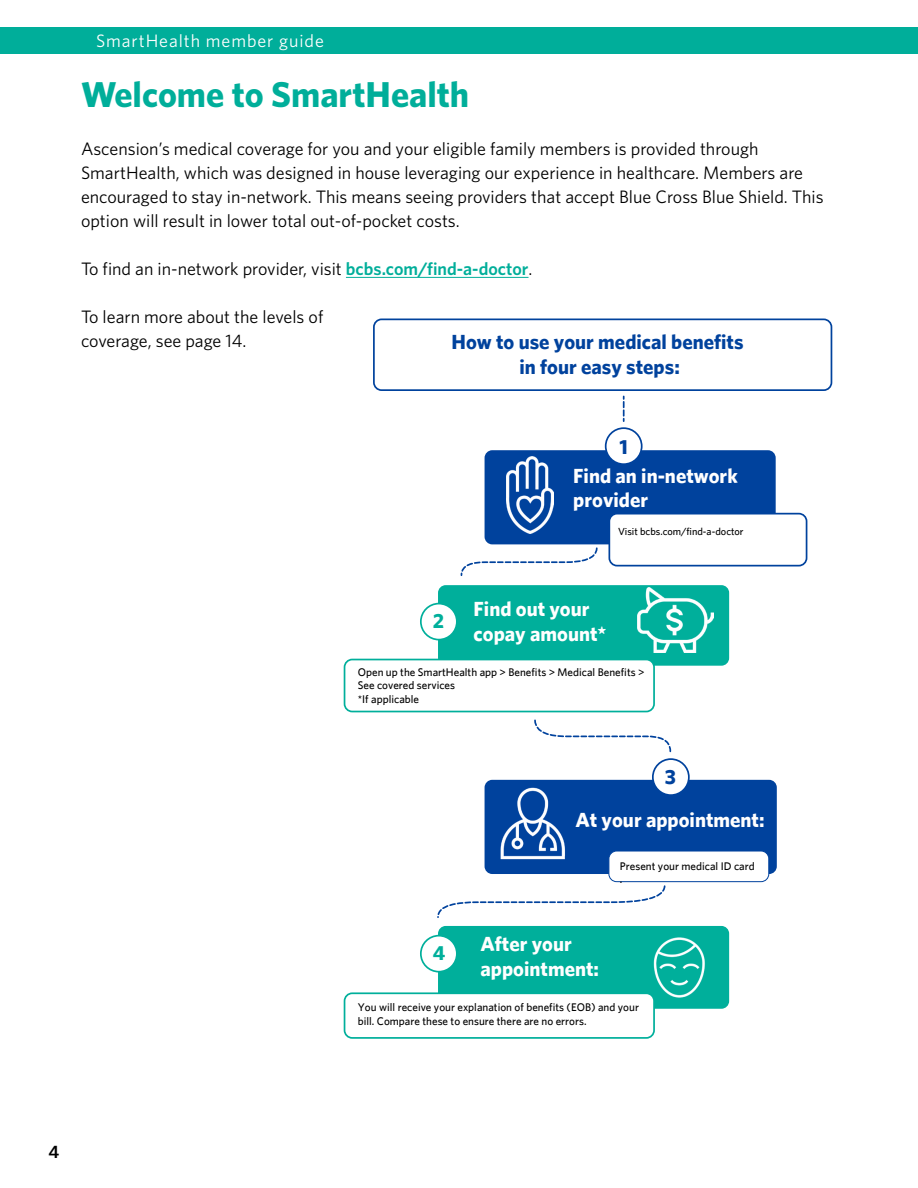
<style>
.page{position:relative;width:918px;height:1188px;background:#fff}
.page>*{position:absolute;margin:0;border:0;box-sizing:border-box;transform-origin:0 0}
.t1{font:700 36px "Whitney";color:#00ae9a}
.t2{font:700 20.55px/24.6px "Whitney";color:#fff}
.t3{font:700 20.55px/24.6px "Whitney";color:#00429d;text-align:center}
.t4{font:700 20.55px "Whitney";color:#00af9b}
.t5{font:18px/24px "Whitney";color:#000}
.t6{font:18px "Whitney";letter-spacing:.05em;color:#fff}
.t7{font:600 18px "Whitney";color:#000}
.t8{font:500 11.1px/13.4px "Whitney";color:#000}
.t9{font:500 10.35px "Whitney";color:#000}
.s1{font-weight:600;color:#00ae9a}
</style>
<div class="page">
<div style="left:0;top:27px;width:918px;height:27px;background:#00ae9a"></div>
<div style="left:373px;top:319px;width:459px;height:72px;border:2px solid #00429d;border-radius:8px"></div>
<div style="left:485px;top:450px;width:291px;height:94px;background:#00429d;border-radius:8px"></div>
<div style="left:609px;top:514px;width:198px;height:52px;background:#fff;border-radius:8px"></div>
<div style="left:608px;top:513px;width:199px;height:53px;border:2px solid #00429d;border-radius:8px"></div>
<div style="left:438px;top:585px;width:291px;height:81px;background:#00af9b;border-radius:8px"></div>
<div style="left:345px;top:660px;width:309px;height:52px;background:#fff;border-radius:8px"></div>
<div style="left:344px;top:659px;width:311px;height:53px;border:2px solid #00af9b;border-radius:8px"></div>
<div style="left:606px;top:428px;width:36px;height:36px;background:#fff;border-radius:50%"></div>
<div style="left:605px;top:427px;width:38px;height:38px;border:2px solid #00429d;border-radius:50%"></div>
<div style="left:421px;top:604px;width:36px;height:36px;background:#fff;border-radius:50%"></div>
<div style="left:420px;top:603px;width:38px;height:37px;border:2px solid #00af9b;border-radius:50%"></div>
<div style="left:485px;top:780px;width:292px;height:94px;background:#00429d;border-radius:8px"></div>
<div style="left:609px;top:851px;width:160px;height:31px;background:#fff;border-radius:8px"></div>
<div style="left:608px;top:851px;width:161px;height:31px;border:1px solid #00429d;border-radius:8px"></div>
<div style="left:653px;top:759px;width:36px;height:36px;background:#fff;border-radius:50%"></div>
<div style="left:652px;top:758px;width:38px;height:38px;border:2px solid #00429d;border-radius:50%"></div>
<svg style="left:623px;top:396px;width:2px;height:25px"></svg>
<svg style="left:460px;top:547px;width:138px;height:29px"></svg>
<div style="left:438px;top:926px;width:291px;height:83px;background:#00af9b;border-radius:8px"></div>
<div style="left:345px;top:993px;width:309px;height:45px;background:#fff;border-radius:8px"></div>
<div style="left:344px;top:992px;width:311px;height:47px;border:2px solid #00af9b;border-radius:8px"></div>
<div style="left:421px;top:936px;width:36px;height:36px;background:#fff;border-radius:50%"></div>
<div style="left:420px;top:935px;width:38px;height:38px;border:2px solid #00af9b;border-radius:50%"></div>
<svg style="left:437px;top:885px;width:229px;height:33px"></svg>
<svg style="left:534px;top:719px;width:138px;height:34px"></svg>
<img style="left:500px;top:787px;width:65px;height:73px">
<img style="left:637px;top:587px;width:77px;height:66px">
<img style="left:507px;top:456px;width:46px;height:77px">
<img style="left:650px;top:937px;width:55px;height:64px">
<hr style="left:346px;top:277px;width:183px;height:1px;background:#00ae9a">
<p class="t6" style="left:96px;top:30px;width:229px">SmartHealth member guide</p>
<h1 class="t1" style="left:81px;top:73px;width:390px">Welcome to SmartHealth</h1>
<p class="t5" style="left:81px;top:136px;width:744px">Ascension’s medical coverage for you and your eligible family members is provided through SmartHealth, which was designed in house leveraging our experience in healthcare. Members are encouraged to stay in-network. This means seeing providers that accept Blue Cross Blue Shield. This option will result in lower total out-of-pocket costs.</p>
<p class="t5" style="left:81px;top:256px;width:453px">To find an in-network provider, visit <span class="s1">bcbs.com/find-a-doctor</span>.</p>
<p class="t5" style="left:81px;top:304px;width:244px">To learn more about the levels of coverage, see page 14.</p>
<p class="t3" style="left:452px;top:329px;width:294px">How to use your medical benefits in four easy steps:</p>
<p class="t3" style="left:620px;top:434px;width:10px">1</p>
<p class="t2" style="left:573px;top:463px;width:166px">Find an in-network provider</p>
<p class="t9" style="left:618px;top:525px;width:127px">Visit bcbs.com/find-a-doctor</p>
<p class="t2" style="left:474px;top:596px;width:134px">Find out your copay amount*</p>
<p class="t8" style="left:358px;top:665px;width:288px">Open up the SmartHealth app &gt; Benefits &gt; Medical Benefits &gt;<br>See covered services<br>*If applicable</p>
<p class="t4" style="left:433px;top:609px;width:13px">2</p>
<p class="t3" style="left:665px;top:764px;width:13px">3</p>
<p class="t2" style="left:575px;top:807px;width:191px">At your appointment:</p>
<p class="t8" style="left:620px;top:859px;width:136px">Present your medical ID card .</p>
<p class="t2" style="left:481px;top:931px;width:120px">After your appointment:</p>
<p class="t8" style="left:358px;top:1000px;width:283px">You will receive your explanation of benefits (EOB) and your bill. Compare these to ensure there are no errors.</p>
<p class="t4" style="left:433px;top:941px;width:14px">4</p>
<p class="t7" style="left:49px;top:1141px;width:12px">4</p>
</div>
